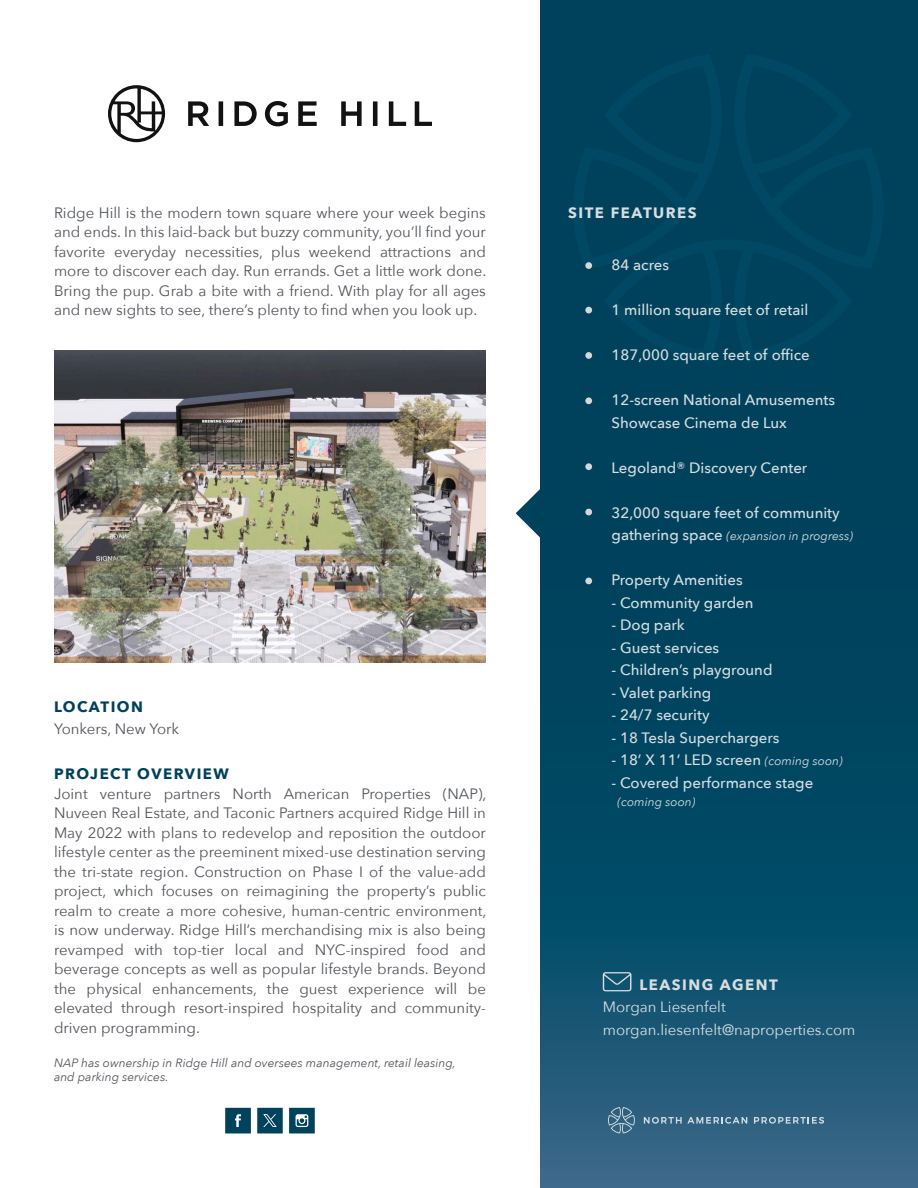
<style>
.page{position:relative;width:918px;height:1188px;background:#fff}
.page>*{position:absolute;margin:0;border:0;box-sizing:border-box;transform-origin:0 0}
.t1{font:15px/19.5px "Avenir Next";color:#52555b;text-align:justify}
.t2{font:500 15px/22.5px "Avenir Next";color:#d6dee1}
.t3{font:15px/22.5px "Avenir Next";color:#d6dee1}
.t4{font:700 15px "Avenir Next";letter-spacing:.1em;color:#d6dee1}
.t5{font:700 15px "Avenir Next";letter-spacing:.1em;color:#00415b}
.t6{font:italic 12px/14.4px "Avenir Next";color:#52555b}
.t7{font:italic 12px "Avenir Next";color:#d6dee1}
.s1{font-weight:500;font-style:normal;font-size:15px}
.s2{font-weight:400;font-style:italic;font-size:12px}
</style>
<div class="page">
<svg style="left:540px;top:0;width:378px;height:1188px;background:#084a66"></svg>
<div style="left:573px;top:54px;width:310px;height:308px;background:#00415b"></div>
<img style="left:54px;top:350px;width:432px;height:312px">
<div style="left:585px;top:262px;width:7px;height:7px;background:#d6d7d6;border-radius:50%"></div>
<div style="left:585px;top:307px;width:7px;height:6px;background:#d6d7d6;border-radius:50%"></div>
<div style="left:585px;top:352px;width:7px;height:7px;background:#d6d7d6;border-radius:50%"></div>
<div style="left:585px;top:397px;width:7px;height:7px;background:#d6d7d6;border-radius:50%"></div>
<div style="left:585px;top:463px;width:7px;height:7px;background:#d6d7d6;border-radius:50%"></div>
<div style="left:585px;top:509px;width:7px;height:6px;background:#d6d7d6;border-radius:50%"></div>
<div style="left:585px;top:578px;width:7px;height:6px;background:#d6d7d6;border-radius:50%"></div>
<svg style="left:516px;top:489px;width:24px;height:48px"></svg>
<svg style="left:225px;top:1108px;width:26px;height:25px"></svg>
<svg style="left:289px;top:1108px;width:26px;height:25px"></svg>
<svg style="left:608px;top:1107px;width:27px;height:26px"></svg>
<svg style="left:644px;top:1117px;width:103px;height:7px"></svg>
<svg style="left:754px;top:1117px;width:70px;height:7px"></svg>
<svg style="left:603px;top:972px;width:28px;height:19px"></svg>
<svg style="left:108px;top:85px;width:324px;height:57px"></svg>
<svg style="left:257px;top:1108px;width:26px;height:25px"></svg>
<p class="t1" style="left:54px;top:203px;width:434px">Ridge Hill is the modern town square where your week begins and ends. In this laid-back but buzzy community, you’ll find your favorite everyday necessities, plus weekend attractions and more to discover each day. Run errands. Get a little work done.<br>Bring the pup. Grab a bite with a friend. With play for all ages and new sights to see, there’s plenty to find when you look up.</p>
<p class="t5" style="left:54px;top:697px;width:91px">LOCATION</p>
<p class="t1" style="left:54px;top:720px;width:127px">Yonkers, New York</p>
<p class="t5" style="left:54px;top:764px;width:176px">PROJECT OVERVIEW</p>
<p class="t1" style="left:54px;top:784px;width:434px">Joint venture partners North American Properties (NAP), Nuveen Real Estate, and Taconic Partners acquired Ridge Hill in May 2022 with plans to redevelop and reposition the outdoor lifestyle center as the preeminent mixed-use destination serving the tri-state region. Construction on Phase I of the value-add project, which focuses on reimagining the property’s public realm to create a more cohesive, human-centric environment, is now underway. Ridge Hill’s merchandising mix is also being revamped with top-tier local and NYC-inspired food and beverage concepts as well as popular lifestyle brands. Beyond the physical enhancements, the guest experience will be elevated through resort-inspired hospitality and community&shy;driven programming.</p>
<p class="t6" style="left:54px;top:1056px;width:404px">NAP has ownership in Ridge Hill and oversees management, retail leasing, and parking services.</p>
<p class="t4" style="left:568px;top:203px;width:130px">SITE FEATURES</p>
<p class="t2" style="left:612px;top:254px;width:59px">84 acres</p>
<p class="t2" style="left:612px;top:299px;width:198px">1 million square feet of retail</p>
<p class="t2" style="left:612px;top:344px;width:200px">187,000 square feet of office</p>
<p class="t2" style="left:612px;top:389px;width:225px">12-screen National Amusements<br>Showcase Cinema de Lux</p>
<p class="t2" style="left:612px;top:457px;width:197px">Legoland® Discovery Center</p>
<p class="t2" style="left:612px;top:502px;width:230px">32,000 square feet of community</p>
<p class="t7" style="left:612px;top:528px;width:243px"><span class="s1">gathering space</span> (expansion in progress)</p>
<p class="t2" style="left:612px;top:569px;width:133px">Property Amenities</p>
<p class="t2" style="left:612px;top:592px;width:143px">- Community garden</p>
<p class="t2" style="left:612px;top:614px;width:75px">- Dog park</p>
<p class="t2" style="left:612px;top:637px;width:109px">- Guest services</p>
<p class="t2" style="left:612px;top:659px;width:162px">- Children’s playground</p>
<p class="t2" style="left:612px;top:682px;width:101px">- Valet parking</p>
<p class="t2" style="left:612px;top:704px;width:99px">- 24/7 security</p>
<p class="t2" style="left:612px;top:727px;width:170px">- 18 Tesla Superchargers</p>
<p class="t2" style="left:612px;top:749px;width:233px">- 18’ X 11’ LED screen <span class="s2">(coming soon)</span></p>
<p class="t2" style="left:612px;top:772px;width:203px">- Covered performance stage</p>
<p class="t7" style="left:618px;top:794px;width:79px">(coming soon)</p>
<p class="t4" style="left:640px;top:975px;width:140px">LEASING AGENT</p>
<p class="t3" style="left:603px;top:996px;width:254px">Morgan Liesenfelt morgan.liesenfelt@naproperties.com</p>
</div>
